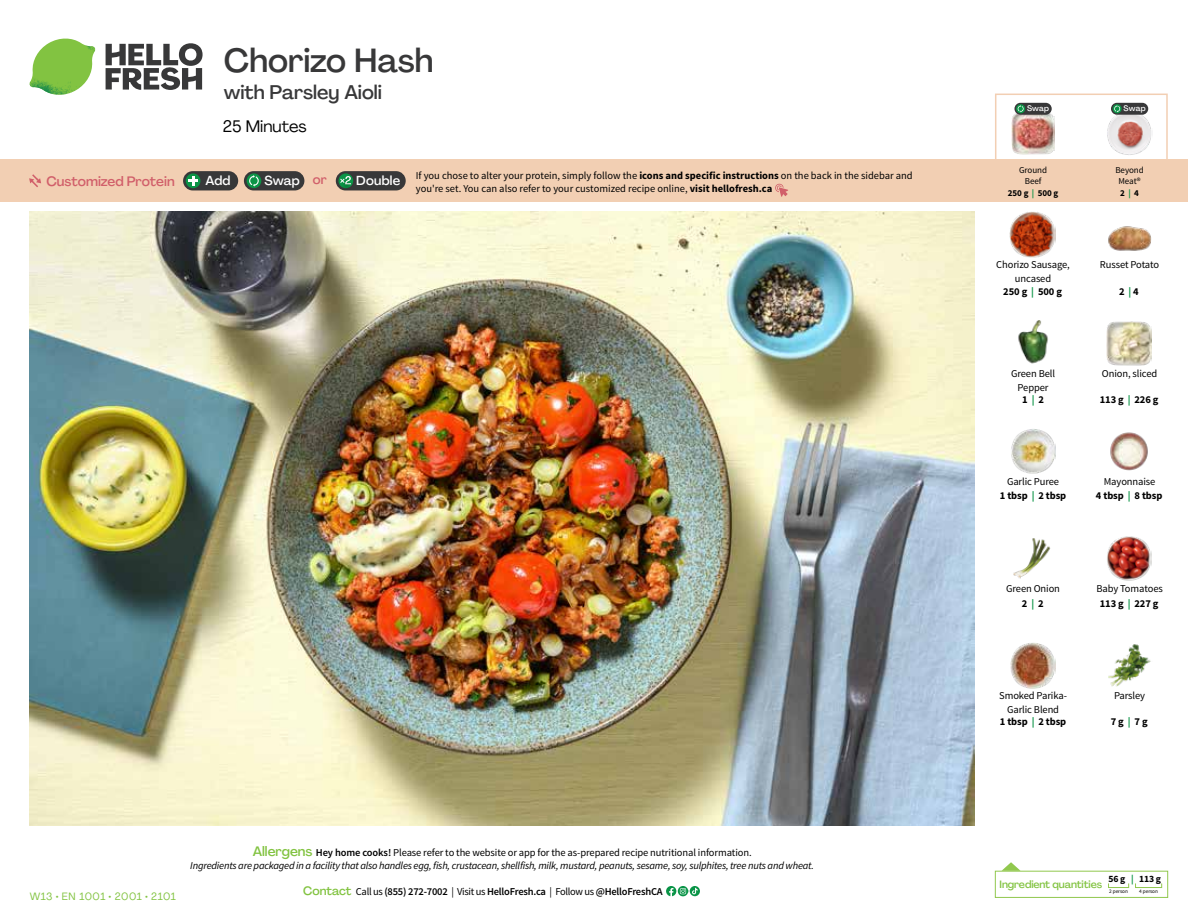
<style>
.page{position:relative;width:1188px;height:918px;background:#fff}
.page>*{position:absolute;margin:0;border:0;box-sizing:border-box;transform-origin:0 0}
.t1{font:500 33px "Agrandir";letter-spacing:-.005em;color:#383839}
.t2{font:500 19.5px "Agrandir";color:#383839}
.t3{font:16.5px "Agrandir";color:#000}
.t4{font:500 13.5px "Agrandir";color:#d15f6a}
.t5{font:500 12.9px "Agrandir";letter-spacing:.015em;color:#fff}
.t6{font:10.5px/13.5px "Source Sans Pro";letter-spacing:-.01em;color:#000;text-align:center}
.t7{font:italic 10.5px/13.5px "Source Sans Pro";letter-spacing:-.02em;color:#000;text-align:center}
.t8{font:600 10.5px "Source Sans Pro";letter-spacing:-.02em;color:#000}
.t9{font:700 10.5px "Source Sans Pro";letter-spacing:-.01em;color:#000}
.t10{font:500 10.5px "Agrandir";letter-spacing:-.01em;color:#82c341}
.t11{font:10.5px "Agrandir";letter-spacing:.05em;color:#82c341}
.t12{font:700 9.6px "Source Sans Pro";color:#000}
.t13{font:9px/11.4px "Source Sans Pro";letter-spacing:-.01em;color:#000;text-align:center}
.t14{font:500 7.95px "Agrandir";letter-spacing:.01em;color:#fff}
.t15{font:5.25px "Source Sans Pro";letter-spacing:-.01em;color:#000}
.s1{color:#d15f6a}
.s2{font-weight:700}
.s3{font-weight:700;color:#0b9446}
.s4{color:#0b9446}
.s5{font-family:"Agrandir";font-weight:500;font-style:normal;font-size:13.5px;color:#82c341}
.s6{font-weight:600;font-style:normal}
.s7{font-style:normal}
.s8{font-family:"Agrandir";font-weight:500;font-size:12px;color:#82c341}
.s9{font-weight:400}
</style>
<div class="page">
<svg style="left:106px;top:43px;width:97px;height:47px"></svg>
<svg style="left:34px;top:39px;width:59px;height:38px"></svg>
<img style="left:65px;top:39px;width:30px;height:25px">
<img style="left:33px;top:60px;width:56px;height:10px">
<img style="left:29px;top:64px;width:58px;height:31px">
<img style="left:64px;top:70px;width:25px;height:24px">
<img style="left:30px;top:211px;width:945px;height:615px">
<svg style="left:690px;top:886px;width:10px;height:10px"></svg>
<svg style="left:666px;top:886px;width:32px;height:10px"></svg>
<svg style="left:1002px;top:862px;width:19px;height:9px"></svg>
<div style="left:995px;top:871px;width:173px;height:27px;border:1px solid #91c84e"></div>
<div style="left:1108px;top:883px;width:21px;height:5px;border:1px solid #91c84e"></div>
<div style="left:1135px;top:883px;width:27px;height:5px;border:1px solid #91c84e"></div>
<img style="left:1018px;top:321px;width:30px;height:43px">
<img style="left:1106px;top:321px;width:46px;height:45px">
<img style="left:1011px;top:429px;width:45px;height:45px">
<img style="left:1110px;top:432px;width:38px;height:39px">
<img style="left:1013px;top:538px;width:38px;height:41px">
<img style="left:1107px;top:536px;width:45px;height:45px">
<img style="left:1011px;top:643px;width:45px;height:45px">
<img style="left:1108px;top:226px;width:44px;height:25px">
<img style="left:1010px;top:212px;width:45px;height:45px">
<img style="left:1108px;top:644px;width:43px;height:43px">
<div style="left:0;top:160px;width:1188px;height:42px;background:#f2cfb3"></div>
<svg style="left:29px;top:174px;width:12px;height:13px"></svg>
<div style="left:336px;top:171px;width:70px;height:19px;background:#383839;border-radius:10px"></div>
<svg style="left:338px;top:173px;width:15px;height:15px"></svg>
<div style="left:341px;top:180px;width:11px;height:11px;background:#000;opacity:.35"></div>
<svg style="left:339px;top:176px;width:12px;height:8px"></svg>
<div style="left:244px;top:171px;width:60px;height:19px;background:#383839;border-radius:10px"></div>
<div style="left:247px;top:173px;width:14px;height:15px;background:#0b9446;border-radius:50%"></div>
<svg style="left:249px;top:175px;width:10px;height:12px"></svg>
<div style="left:183px;top:171px;width:55px;height:19px;background:#383839;border-radius:10px"></div>
<div style="left:186px;top:173px;width:14px;height:15px;background:#0b9446;border-radius:50%"></div>
<svg style="left:188px;top:176px;width:10px;height:10px"></svg>
<svg style="left:775px;top:183px;width:13px;height:14px"></svg>
<div style="left:995px;top:94px;width:173px;height:69px;border:2px solid #f2cfb3"></div>
<img style="left:1107px;top:111px;width:44px;height:44px">
<img style="left:1011px;top:113px;width:44px;height:42px">
<div style="left:1111px;top:103px;width:37px;height:12px;background:#383839;border-radius:6px"></div>
<svg style="left:1113px;top:104px;width:9px;height:9px"></svg>
<svg style="left:1114px;top:105px;width:6px;height:7px"></svg>
<div style="left:1014px;top:103px;width:38px;height:12px;background:#383839;border-radius:6px"></div>
<svg style="left:1016px;top:104px;width:9px;height:9px"></svg>
<svg style="left:1018px;top:105px;width:6px;height:7px"></svg>
<h1 class="t1" style="left:224px;top:40px;width:211px">Chorizo Hash</h1>
<h2 class="t2" style="left:224px;top:80px;width:160px">with Parsley Aioli</h2>
<h3 class="t3" style="left:223px;top:116px;width:86px">25 Minutes</h3>
<p class="t14" style="left:1027px;top:104px;width:24px">Swap</p>
<p class="t14" style="left:1124px;top:104px;width:24px">Swap</p>
<p class="t4" style="left:46px;top:173px;width:130px">Customized Protein</p>
<p class="t5" style="left:205px;top:172px;width:27px">Add</p>
<p class="t5" style="left:264px;top:172px;width:64px">Swap <span class="s1">or</span></p>
<p class="t5" style="left:356px;top:172px;width:45px">Double</p>
<p class="t13" style="left:1115px;top:164px;width:30px">Beyond<br>Meat®<br><span class="s2">2</span> <span class="s3">|</span> <span class="s2">4</span></p>
<p class="t13" style="left:1008px;top:164px;width:52px">Ground<br>Beef<br><span class="s2">250 g</span> <span class="s3">|</span> <span class="s2">500 g</span></p>
<p class="t6" style="left:416px;top:168px;width:498px;text-align:left">If you chose to alter your protein, simply follow the <span class="s2">icons and specific instructions</span> on the back in the sidebar and you're set. You can also refer to your customized recipe online, <span class="s2">visit hellofresh.ca</span></p>
<p class="t6" style="left:996px;top:258px;width:75px">Chorizo Sausage, uncased<br><span class="s2">250 g</span> <span class="s3">|</span> <span class="s2">500 g</span></p>
<p class="t6" style="left:1011px;top:367px;width:46px">Green Bell<br>Pepper</p>
<p class="t9" style="left:1022px;top:392px;width:23px">1 <span class="s4">|</span> 2</p>
<p class="t6" style="left:1100px;top:258px;width:61px">Russet Potato</p>
<p class="t9" style="left:1119px;top:285px;width:21px">2 <span class="s4">|</span> 4</p>
<p class="t6" style="left:1102px;top:367px;width:57px">Onion, sliced</p>
<p class="t9" style="left:1100px;top:392px;width:60px">113 g <span class="s4">|</span> 226 g</p>
<p class="t6" style="left:1000px;top:474px;width:68px;line-height:14.9px">Garlic Puree<br><span class="s2">1 tbsp</span> <span class="s3">|</span> <span class="s2">2 tbsp</span></p>
<p class="t6" style="left:1096px;top:474px;width:68px;line-height:14.9px">Mayonnaise<br><span class="s2">4 tbsp</span> <span class="s3">|</span> <span class="s2">8 tbsp</span></p>
<p class="t6" style="left:1006px;top:581px;width:55px;line-height:14.9px">Green Onion<br><span class="s2">2</span> <span class="s3">|</span> <span class="s2">2</span></p>
<p class="t6" style="left:1096px;top:581px;width:68px;line-height:14.9px">Baby Tomatoes<br><span class="s2">113 g</span> <span class="s3">|</span> <span class="s2">227 g</span></p>
<p class="t11" style="left:30px;top:890px;width:147px">W13 • EN 1001 • 2001 • 2101</p>
<p class="t7" style="left:190px;top:846px;width:625px"><span class="s5">Allergens</span> <span class="s6">Hey home cooks!</span> <span class="s7">Please refer to the website or app for the as-prepared recipe nutritional information.<br></span>Ingredients are packaged in a facility that also handles egg, fish, crustacean, shellfish, milk, mustard, peanuts, sesame, soy, sulphites, tree nuts and wheat.</p>
<p class="t8" style="left:303px;top:885px;width:361px"><span class="s8">Contact</span> <span class="s9">Call us</span> (855) 272-7002 <span class="s9">| Visit us</span> HelloFresh.ca <span class="s9">| Follow us</span> @HelloFreshCA</p>
<p class="t6" style="left:999px;top:689px;width:69px">Smoked Parika-<br>Garlic Blend</p>
<p class="t9" style="left:1000px;top:715px;width:68px">1 tbsp <span class="s4">|</span> 2 tbsp</p>
<p class="t6" style="left:1114px;top:689px;width:33px">Parsley</p>
<p class="t9" style="left:1111px;top:715px;width:38px">7 g <span class="s4">|</span> 7 g</p>
<p class="t12" style="left:1108px;top:873px;width:54px">56 g <span class="s4">|</span> 113 g</p>
<p class="t15" style="left:1109px;top:888px;width:20px">2 person</p>
<p class="t15" style="left:1139px;top:888px;width:20px">4 person</p>
<p class="t10" style="left:1000px;top:878px;width:104px">Ingredient quantities</p>
</div>
